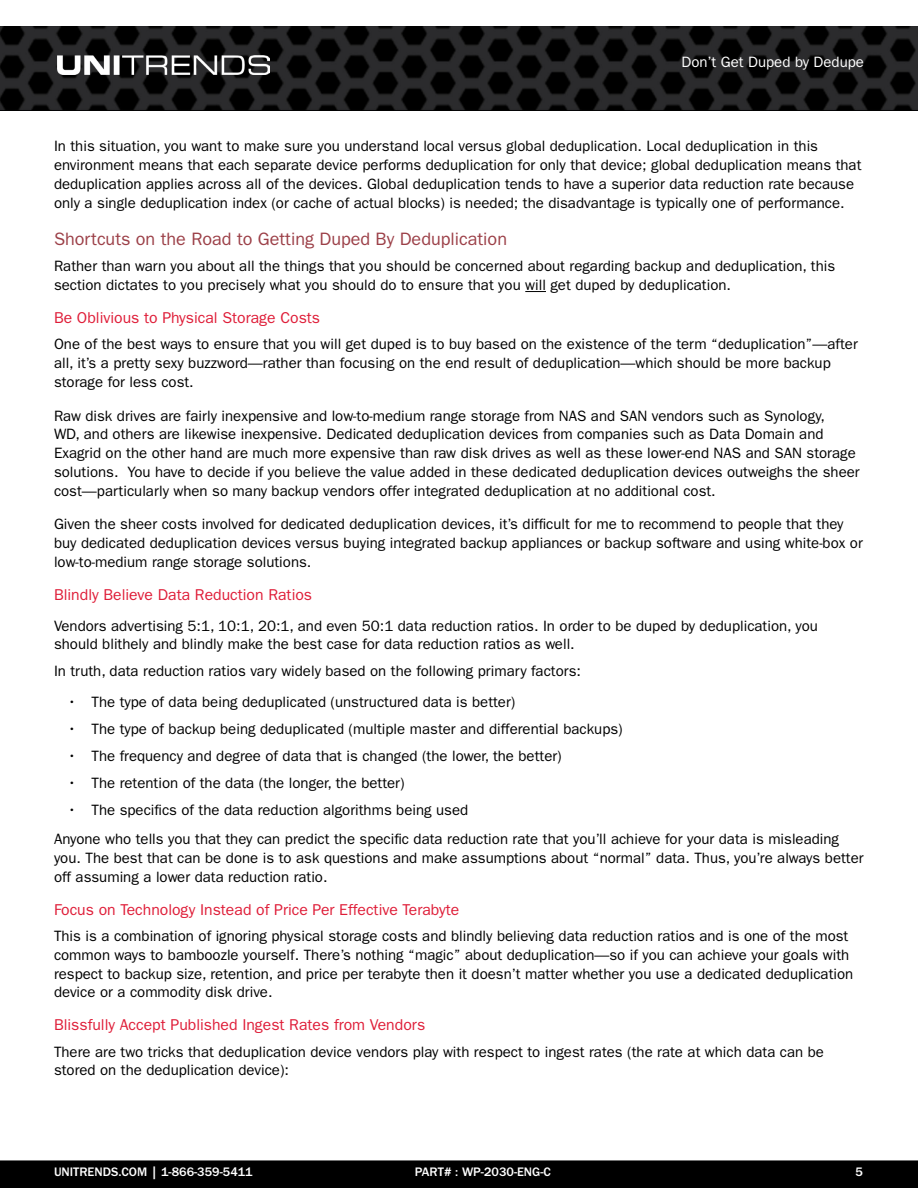
<style>
.page{position:relative;width:918px;height:1188px;background:#fff}
.page>*{position:absolute;margin:0;border:0;box-sizing:border-box;transform-origin:0 0}
.H1_Style{font:18px "ITC Franklin Gothic Std";color:#9c4048}
.H2_Style{font:15.75px "ITC Franklin Gothic Std";color:#df1d38}
.Body_Copy{font:15px/18.8px "ITC Franklin Gothic Std";color:#000}
.H1_Style-2{font:15px/18.8px "ITC Franklin Gothic Std";color:#000}
.t1{font:15px "ITC Franklin Gothic Std";color:#fff}
.t2{font:500 12.75px "ITC Franklin Gothic Std";color:#fff}
</style>
<div class="page">
<div style="left:1px;top:1161px;width:916px;height:26px;background:#000"></div>
<div style="left:0;top:1160px;width:918px;height:28px;border:2px solid #000"></div>
<img style="left:0;top:27px;width:918px;height:84px">
<img style="left:58px;top:56px;width:212px;height:19px">
<svg style="left:525px;top:291px;width:21px;height:1px"></svg>
<p class="t1" style="left:681px;top:54px;width:184px">Don’t Get Duped by Dedupe</p>
<p class="Body_Copy" style="left:54px;top:137px;width:809px">In this situation, you want to make sure you understand local versus global deduplication. Local deduplication in this environment means that each separate device performs deduplication for only that device; global deduplication means that deduplication applies across all of the devices. Global deduplication tends to have a superior data reduction rate because only a single deduplication index (or cache of actual blocks) is needed; the disadvantage is typically one of performance.</p>
<p class="H1_Style" style="left:54px;top:229px;width:455px">Shortcuts on the Road to Getting Duped By Deduplication</p>
<p class="Body_Copy" style="left:54px;top:257px;width:783px">Rather than warn you about all the things that you should be concerned about regarding backup and deduplication, this section dictates to you precisely what you should do to ensure that you will get duped by deduplication.</p>
<p class="H2_Style" style="left:54px;top:309px;width:268px">Be Oblivious to Physical Storage Costs</p>
<p class="Body_Copy" style="left:54px;top:335px;width:805px">One of the best ways to ensure that you will get duped is to buy based on the existence of the term “deduplication”—after all, it’s a pretty sexy buzzword—rather than focusing on the end result of deduplication—which should be more backup storage for less cost.</p>
<p class="Body_Copy" style="left:54px;top:406px;width:807px">Raw disk drives are fairly inexpensive and low-to-medium range storage from NAS and SAN vendors such as Synology,<br>WD, and others are likewise inexpensive. Dedicated deduplication devices from companies such as Data Domain and Exagrid on the other hand are much more expensive than raw disk drives as well as these lower-end NAS and SAN storage solutions. You have to decide if you believe the value added in these dedicated deduplication devices outweighs the sheer cost—particularly when so many backup vendors offer integrated deduplication at no additional cost.</p>
<p class="Body_Copy" style="left:54px;top:515px;width:810px">Given the sheer costs involved for dedicated deduplication devices, it’s difficult for me to recommend to people that they buy dedicated deduplication devices versus buying integrated backup appliances or backup software and using white-box or low-to-medium range storage solutions.</p>
<p class="H2_Style" style="left:54px;top:585px;width:260px">Blindly Believe Data Reduction Ratios</p>
<p class="H1_Style-2" style="left:54px;top:616px;width:766px">Vendors advertising 5:1, 10:1, 20:1, and even 50:1 data reduction ratios. In order to be duped by deduplication, you should blithely and blindly make the best case for data reduction ratios as well.</p>
<p class="Body_Copy" style="left:54px;top:661px;width:529px">In truth, data reduction ratios vary widely based on the following primary factors:</p>
<p class="Body_Copy" style="left:68px;top:693px;width:449px">• The type of data being deduplicated (unstructured data is better)</p>
<p class="Body_Copy" style="left:68px;top:720px;width:557px">• The type of backup being deduplicated (multiple master and differential backups)</p>
<p class="Body_Copy" style="left:68px;top:747px;width:496px">• The frequency and degree of data that is changed (the lower, the better)</p>
<p class="Body_Copy" style="left:68px;top:774px;width:339px">• The retention of the data (the longer, the better)</p>
<p class="Body_Copy" style="left:68px;top:801px;width:402px">• The specifics of the data reduction algorithms being used</p>
<p class="Body_Copy" style="left:54px;top:830px;width:811px">Anyone who tells you that they can predict the specific data reduction rate that you’ll achieve for your data is misleading you. The best that can be done is to ask questions and make assumptions about “normal” data. Thus, you’re always better off assuming a lower data reduction ratio.</p>
<p class="H2_Style" style="left:54px;top:900px;width:407px">Focus on Technology Instead of Price Per Effective Terabyte</p>
<p class="Body_Copy" style="left:54px;top:927px;width:801px">This is a combination of ignoring physical storage costs and blindly believing data reduction ratios and is one of the most common ways to bamboozle yourself. There’s nothing “magic” about deduplication—so if you can achieve your goals with respect to backup size, retention, and price per terabyte then it doesn’t matter whether you use a dedicated deduplication device or a commodity disk drive.</p>
<p class="H2_Style" style="left:54px;top:1016px;width:373px">Blissfully Accept Published Ingest Rates from Vendors</p>
<p class="Body_Copy" style="left:54px;top:1042px;width:772px">There are two tricks that deduplication device vendors play with respect to ingest rates (the rate at which data can be stored on the deduplication device):</p>
<p class="t2" style="left:54px;top:1165px;width:200px">UNITRENDS.COM | 1-866-359-5411</p>
<p class="t2" style="left:415px;top:1165px;width:137px">PART# : WP-2030-ENG-C</p>
<p class="t2" style="left:856px;top:1165px;width:9px">5</p>
</div>
